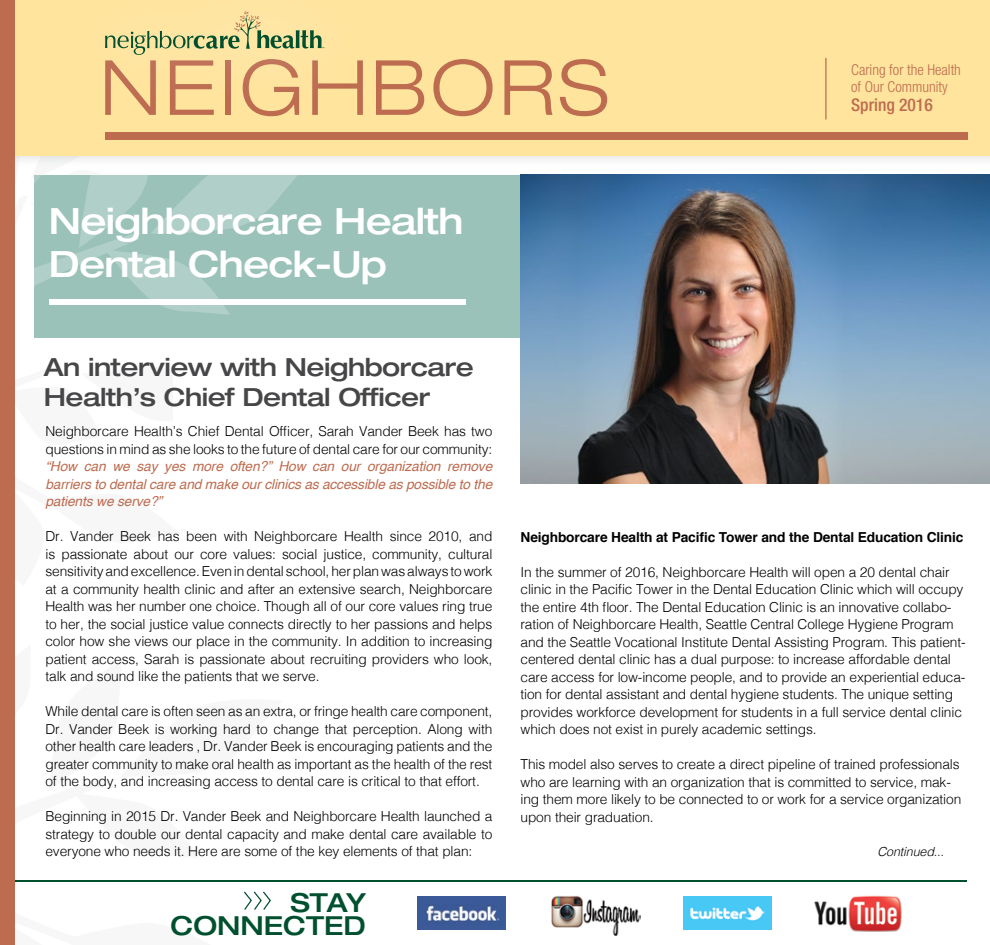
<style>
.page{position:relative;width:990px;height:945px;background:#fff}
.page>*{position:absolute;margin:0;border:0;box-sizing:border-box;transform-origin:0 0}
.t1{font:300 expanded 76.25px "Helvetica Neue";letter-spacing:.04em;color:#bd6c50}
.t2{font:500 expanded 36.25px/43.5px "Helvetica Neue";letter-spacing:-.02em;color:#fff}
.t3{font:500 expanded 26.25px/23.8px "Helvetica Neue";color:#00502f;text-align:right}
.t4{font:500 expanded 25px/30px "Helvetica Neue";letter-spacing:-.02em;color:#464547}
.t5{font:500 condensed 17.5px "Helvetica Neue";color:#bd6c50}
.t6{font:300 condensed 15px/17.5px "Helvetica Neue";color:#bd6c50}
.t7{font:300 13.75px/17.5px "Helvetica";letter-spacing:-.01em;color:#000}
.t8{font:italic 13.75px/17.5px "Helvetica";letter-spacing:-.01em;color:#bd6c50;text-align:justify}
.t9{font:700 13.75px "Helvetica";letter-spacing:-.01em;color:#000}
.t10{font:italic 300 12.5px "Helvetica";letter-spacing:-.01em;color:#000}
.t11{font:3px "Myriad";color:#00502f}
</style>
<div class="page">
<div style="left:34px;top:175px;width:487px;height:163px;background:#9bc2b9"></div>
<svg style="left:14px;top:168px;width:299px;height:303px"></svg>
<svg style="left:14px;top:474px;width:107px;height:471px"></svg>
<div style="left:0;top:0;width:990px;height:168px;background:#f8f8f8"></div>
<div style="left:0;top:0;width:990px;height:156px;background:#ffe49d"></div>
<div style="left:105px;top:132px;width:863px;height:8px;background:#bd6c50"></div>
<hr style="left:825px;top:58px;width:2px;height:61px;background:#bd6c50">
<svg style="left:244px;top:891px;width:27px;height:19px"></svg>
<svg style="left:105px;top:11px;width:217px;height:44px"></svg>
<img style="left:418px;top:897px;width:88px;height:33px">
<img style="left:684px;top:897px;width:87px;height:33px">
<img style="left:814px;top:896px;width:88px;height:36px">
<img style="left:551px;top:895px;width:89px;height:41px">
<hr style="left:14px;top:881px;width:954px;height:1px;background:#00502f">
<div style="left:0;top:0;width:14px;height:945px;background:#bd6c50"></div>
<img style="left:521px;top:175px;width:469px;height:309px">
<div style="left:49px;top:299px;width:417px;height:5px;background:#fff"></div>
<p class="t11" style="left:322px;top:46px;width:4px">™</p>
<h1 class="t1" style="left:100px;top:42px;width:510px">NEIGHBORS</h1>
<h2 class="t2" style="left:49px;top:198px;width:416px">Neighborcare Health<br>Dental Check-Up</h2>
<h3 class="t4" style="left:44px;top:352px;width:431px">An interview with Neighborcare<br>Health’s Chief Dental Officer</h3>
<p class="t6" style="left:851px;top:61px;width:111px">Caring for the Health of Our Community</p>
<p class="t5" style="left:851px;top:94px;width:83px">Spring 2016</p>
<p class="t7" style="left:45px;top:424px;width:448px">Neighborcare Health’s Chief Dental Officer, Sarah Vander Beek has two questions in mind as she looks to the future of dental care for our community:</p>
<p class="t8" style="left:45px;top:459px;width:448px">“How can we say yes more often?” How can our organization remove barriers to dental care and make our clinics as accessible as possible to the patients we serve?”</p>
<p class="t7" style="left:45px;top:529px;width:448px;text-align:justify">Dr. Vander Beek has been with Neighborcare Health since 2010, and is passionate about our core values: social justice, community, cultural sensitivity and excellence. Even in dental school, her plan was always to work at a community health clinic and after an extensive search, Neighborcare Health was her number one choice. Though all of our core values ring true to her, the social justice value connects directly to her passions and helps color how she views our place in the community. In addition to increasing patient access, Sarah is passionate about recruiting providers who look, talk and sound like the patients that we serve.</p>
<p class="t7" style="left:45px;top:704px;width:448px;text-align:justify">While dental care is often seen as an extra, or fringe health care component, Dr. Vander Beek is working hard to change that perception. Along with other health care leaders , Dr. Vander Beek is encouraging patients and the greater community to make oral health as important as the health of the rest of the body, and increasing access to dental care is critical to that effort.</p>
<p class="t7" style="left:45px;top:809px;width:448px;text-align:justify">Beginning in 2015 Dr. Vander Beek and Neighborcare Health launched a strategy to double our dental capacity and make dental care available to everyone who needs it. Here are some of the key elements of that plan:</p>
<h3 class="t3" style="left:171px;top:890px;width:197px">STAY<br>CONNECTED</h3>
<p class="t9" style="left:521px;top:531px;width:445px">Neighborcare Health at Pacific Tower and the Dental Education Clinic</p>
<p class="t7" style="left:521px;top:564px;width:447px">In the summer of 2016, Neighborcare Health will open a 20 dental chair clinic in the Pacific Tower in the Dental Education Clinic which will occupy the entire 4th floor. The Dental Education Clinic is an innovative collabo&shy;ration of Neighborcare Health, Seattle Central College Hygiene Program and the Seattle Vocational Institute Dental Assisting Program. This patient&shy;centered dental clinic has a dual purpose: to increase affordable dental care access for low-income people, and to provide an experiential educa&shy;tion for dental assistant and dental hygiene students. The unique setting provides workforce development for students in a full service dental clinic which does not exist in purely academic settings.</p>
<p class="t7" style="left:521px;top:757px;width:442px">This model also serves to create a direct pipeline of trained professionals who are learning with an organization that is committed to service, mak&shy;ing them more likely to be connected to or work for a service organization upon their graduation.</p>
<p class="t10" style="left:877px;top:846px;width:68px">Continued...</p>
</div>
